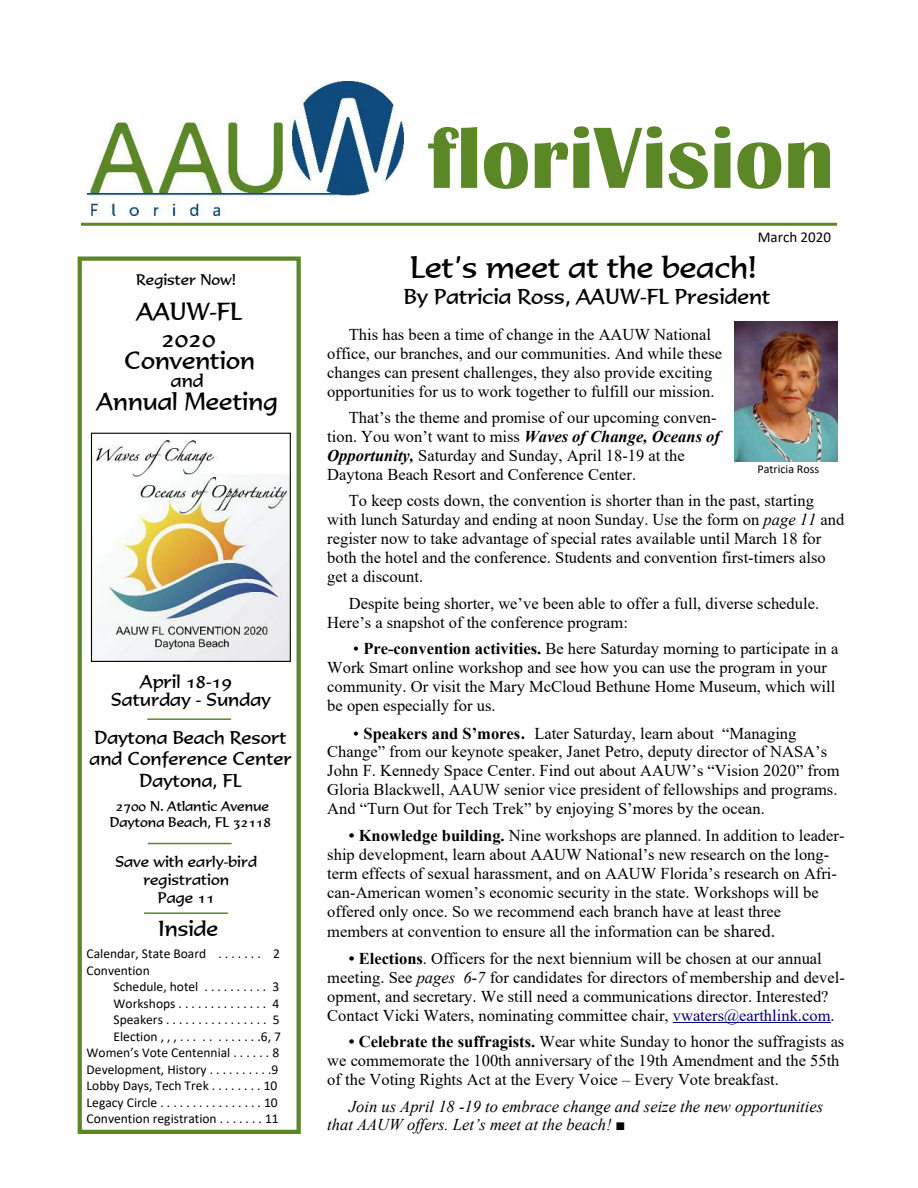
<style>
.page{position:relative;width:918px;height:1188px;background:#fff}
.page>*{position:absolute;margin:0;border:0;box-sizing:border-box;transform-origin:0 0}
.t1{font:30px "Formal 436 BT";color:#000}
.t2{font:24px/22px "Formal 436 BT";color:#000;text-align:center}
.t3{font:21px "Formal 436 BT";color:#000}
.t4{font:18px/21.8px "Formal 436 BT";color:#000;text-align:center}
.t5{font:16.5px/18.9px "Times New Roman";color:#000}
.t6{font:italic 16.5px/18.9px "Times New Roman";color:#000}
.t7{font:15px/18.1px "Formal 436 BT";color:#000;text-align:center}
.t8{font:15px "Calibri";color:#000}
.t9{font:13.5px/16.5px "Calibri";color:#000}
.t10{font:13.5px/16.2px "Formal 436 BT";color:#000;text-align:center}
.t11{font:12px "Calibri";color:#000}
.s1{font-weight:700;font-style:italic}
.s2{font-style:italic}
.s3{font-weight:700}
.s4{font-size:18px}
.s5{color:#000080}
</style>
<div class="page">
<img style="left:88px;top:81px;width:316px;height:135px">
<svg style="left:428px;top:127px;width:49px;height:61px"></svg>
<svg style="left:484px;top:142px;width:44px;height:47px"></svg>
<svg style="left:535px;top:126px;width:127px;height:62px"></svg>
<svg style="left:669px;top:142px;width:39px;height:47px"></svg>
<svg style="left:714px;top:126px;width:16px;height:62px"></svg>
<svg style="left:737px;top:142px;width:44px;height:47px"></svg>
<svg style="left:788px;top:142px;width:42px;height:46px"></svg>
<hr style="left:81px;top:223px;width:756px;height:3px;background:#5f8727">
<div style="left:78px;top:256px;width:223px;height:878px;border:4px solid #5c8727"></div>
<hr style="left:673px;top:1022px;width:158px;height:1px;background:#000080">
<img style="left:735px;top:321px;width:102px;height:140px">
<hr style="left:148px;top:843px;width:84px;height:1px;background:#5f8727">
<img style="left:94px;top:439px;width:195px;height:221px">
<div style="left:91px;top:433px;width:200px;height:229px;border:1px solid #000"></div>
<hr style="left:147px;top:718px;width:84px;height:2px;background:#5f8727">
<hr style="left:144px;top:912px;width:84px;height:2px;background:#5f8727">
<p class="t7" style="left:136px;top:272px;width:101px">Register Now!</p>
<h2 class="t2" style="left:137px;top:303px;width:106px">AAUW-FL</h2>
<h2 class="t2" style="left:124px;top:330px;width:132px">2020<br>Convention</h2>
<h2 class="t2" style="left:97px;top:393px;width:182px">Annual Meeting</h2>
<p class="t4" style="left:171px;top:371px;width:34px">and</p>
<p class="t4" style="left:141px;top:672px;width:93px">April 18-19</p>
<p class="t4" style="left:111px;top:690px;width:161px">Saturday - Sunday</p>
<p class="t4" style="left:90px;top:728px;width:204px">Daytona Beach Resort and Conference Center<br>Daytona, FL</p>
<p class="t10" style="left:110px;top:799px;width:163px">2700 N. Atlantic Avenue<br>Daytona Beach, FL 32118</p>
<p class="t7" style="left:115px;top:854px;width:143px">Save with early-bird registration<br>Page 11</p>
<p class="t3" style="left:159px;top:920px;width:61px">Inside</p>
<p class="t9" style="left:87px;top:947px;width:195px">Calendar, State Board . . . . . . . 2<br>Convention</p>
<p class="t9" style="left:87px;top:980px;width:196px;text-align:right">Schedule, hotel . . . . . . . . . . 3<br>Workshops . . . . . . . . . . . . . . 4<br>Speakers . . . . . . . . . . . . . . . . 5<br>Election , , , . . . . . . . . . . . .6, 7<br>Women’s Vote Centennial . . . . . . 8<br>Development, History . . . . . . . . . .9<br>Lobby Days, Tech Trek . . . . . . . . 10<br>Legacy Circle . . . . . . . . . . . . . . . . 10<br>Convention registration . . . . . . . 11</p>
<p class="t8" style="left:758px;top:231px;width:75px">March 2020</p>
<h1 class="t1" style="left:410px;top:255px;width:348px">Let’s meet at the beach!</h1>
<p class="t3" style="left:404px;top:288px;width:368px">By Patricia Ross, AAUW-FL President</p>
<p class="t5" style="left:327px;top:326px;width:396px;text-indent:22px">This has been a time of change in the AAUW National office, our branches, and our communities. And while these changes can present challenges, they also provide exciting opportunities for us to work together to fulfill our mission.</p>
<p class="t5" style="left:327px;top:410px;width:394px;text-indent:22px">That’s the theme and promise of our upcoming conven&shy;tion. You won’t want to miss <span class="s1">Waves of Change, Oceans of Opportunity,</span> Saturday and Sunday, April 18-19 at the Daytona Beach Resort and Conference Center.</p>
<p class="t5" style="left:327px;top:493px;width:519px;text-indent:22px">To keep costs down, the convention is shorter than in the past, starting with lunch Saturday and ending at noon Sunday. Use the form on <span class="s2">page 11</span> and register now to take advantage of special rates available until March 18 for both the hotel and the conference. Students and convention first-timers also get a discount.</p>
<p class="t5" style="left:327px;top:595px;width:493px;text-indent:22px">Despite being shorter, we’ve been able to offer a full, diverse schedule.<br>Here’s a snapshot of the conference program:</p>
<p class="t5" style="left:327px;top:641px;width:513px;text-indent:26px">• <span class="s3">Pre-convention activities.</span> Be here Saturday morning to participate in a Work Smart online workshop and see how you can use the program in your community. Or visit the Mary McCloud Bethune Home Museum, which will be open especially for us.</p>
<p class="t5" style="left:327px;top:725px;width:514px;text-indent:26px">• <span class="s3">Speakers and S’mores</span> Later Saturday, learn about “Managing Change” from our keynote speaker, Janet Petro, deputy director of NASA’s John F. Kennedy Space Center. Find out about AAUW’s “Vision 2020” from Gloria Blackwell, AAUW senior vice president of fellowships and programs.<br>And “Turn Out for Tech Trek” by enjoying S’mores by the ocean.</p>
<p class="t5" style="left:327px;top:827px;width:519px;text-indent:22px"><span class="s3">• Knowledge building.</span> Nine workshops are planned. In addition to leader&shy;ship development, learn about AAUW National’s new research on the long&shy;term effects of sexual harassment, and on AAUW Florida’s research on Afri&shy;can-American women’s economic security in the state. Workshops will be offered only once. So we recommend each branch have at least three members at convention to ensure all the information can be <span class="s4">shared.</span></p>
<p class="t5" style="left:327px;top:950px;width:519px;text-indent:22px"><span class="s3">• Elections</span>. Officers for the next biennium will be chosen at our annual meeting. See <span class="s2">pages 6-7</span> for candidates for directors of membership and devel&shy;opment, and secretary. We still need a communications director. Interested?<br>Contact Vicki Waters, nominating committee chair, <span class="s5">vwaters@earthlink.com</span>.</p>
<p class="t5" style="left:327px;top:1034px;width:519px;text-indent:22px"><span class="s3">• Celebrate the suffragists.</span> Wear white Sunday to honor the suffragists as we commemorate the 100th anniversary of the 19th Amendment and the 55th of the Voting Rights Act at the Every Voice – Every Vote breakfast.</p>
<p class="t6" style="left:327px;top:1098px;width:497px;text-indent:22px">Join us April 18 -19 to embrace change and seize the new opportunities that AAUW offers. Let’s meet at the beach! ■</p>
<p class="t11" style="left:758px;top:464px;width:63px">Patricia Ross</p>
</div>
